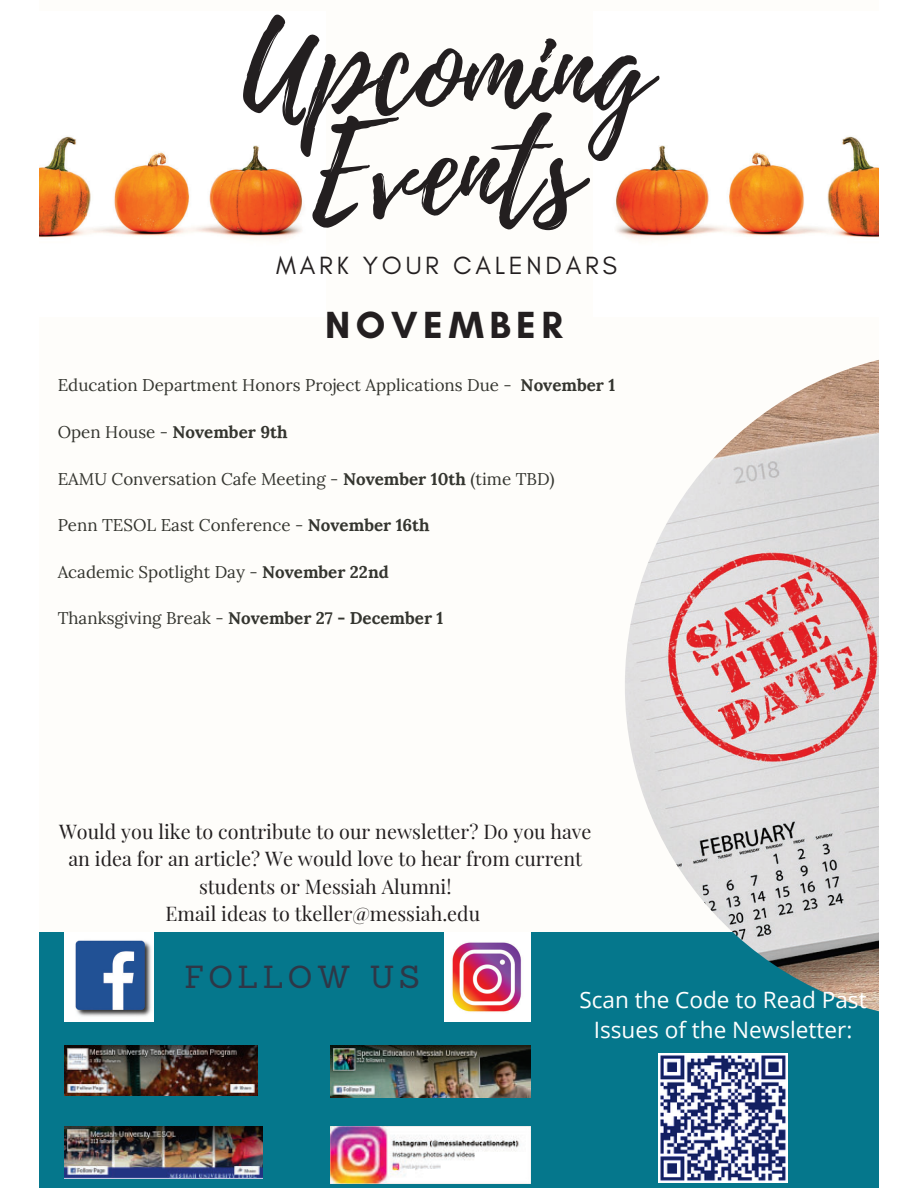
<style>
.page{position:relative;width:918px;height:1188px;background:#fff}
.page>*{position:absolute;margin:0;border:0;box-sizing:border-box;transform-origin:0 0}
.t1{font:124.05px/101.6px "Playlist Script";color:#231f20;text-align:center}
.t2{font:700 38.55px "Glacial Indifference";letter-spacing:.145em;color:#231f20}
.t3{font:31.05px "Sanchez";letter-spacing:.14em;color:#2e3747}
.t4{font:25.35px "Glacial Indifference";letter-spacing:.145em;color:#231f20}
.t5{font:22.5px/30.8px "Open Sans";color:#fff;text-align:center}
.t6{font:19.8px/27.3px "Playfair Display";color:#231f20;text-align:center}
.t7{font:16.95px "Lora";color:#34352f}
.t8{font:700 16.95px "Lora";color:#34352f}
.s1{font-weight:700}
.s2{font-weight:400}
</style>
<div class="page">
<div style="left:39px;top:0;width:840px;height:1188px;background:#fefdfa"></div>
<div style="left:39px;top:933px;width:840px;height:255px;background:#05778c"></div>
<img style="left:625px;top:359px;width:254px;height:653px">
<img style="left:64px;top:933px;width:89px;height:88px">
<img style="left:444px;top:933px;width:87px;height:89px">
<img style="left:331px;top:1127px;width:199px;height:56px">
<img style="left:39px;top:136px;width:263px;height:102px">
<img style="left:616px;top:136px;width:263px;height:101px">
<img style="left:64px;top:1045px;width:193px;height:51px">
<img style="left:64px;top:1127px;width:199px;height:51px">
<img style="left:331px;top:1045px;width:199px;height:52px">
<img style="left:659px;top:1054px;width:129px;height:129px">
<h1 class="t1" style="left:243px;top:22px;width:409px">Upcoming<br>Events</h1>
<h3 class="t4" style="left:276px;top:250px;width:342px">MARK YOUR CALENDARS</h3>
<h2 class="t2" style="left:325px;top:301px;width:239px">NOVEMBER</h2>
<p class="t7" style="left:58px;top:374px;width:559px">Education Department Honors Project Applications Due - <span class="s1">November 1</span></p>
<p class="t8" style="left:58px;top:421px;width:231px"><span class="s2">Open House -</span> November 9th</p>
<p class="t7" style="left:58px;top:468px;width:499px">EAMU Conversation Cafe Meeting - <span class="s1">November 10th</span> (time TBD)</p>
<p class="t7" style="left:58px;top:514px;width:374px">Penn TESOL East Conference - <span class="s1">November 16th</span></p>
<p class="t7" style="left:58px;top:561px;width:333px">Academic Spotlight Day - <span class="s1">November 22nd</span></p>
<p class="t8" style="left:58px;top:607px;width:387px"><span class="s2">Thanksgiving Break -</span> November 27 - December 1</p>
<p class="t6" style="left:59px;top:817px;width:534px">Would you like to contribute to our newsletter? Do you have an idea for an article? We would love to hear from current students or Messiah Alumni!<br>Email ideas to tkeller@messiah.edu</p>
<h3 class="t3" style="left:184px;top:956px;width:237px">FOLLOW US</h3>
<h3 class="t5" style="left:580px;top:984px;width:289px">Scan the Code to Read Past<br>Issues of the Newsletter:</h3>
</div>
